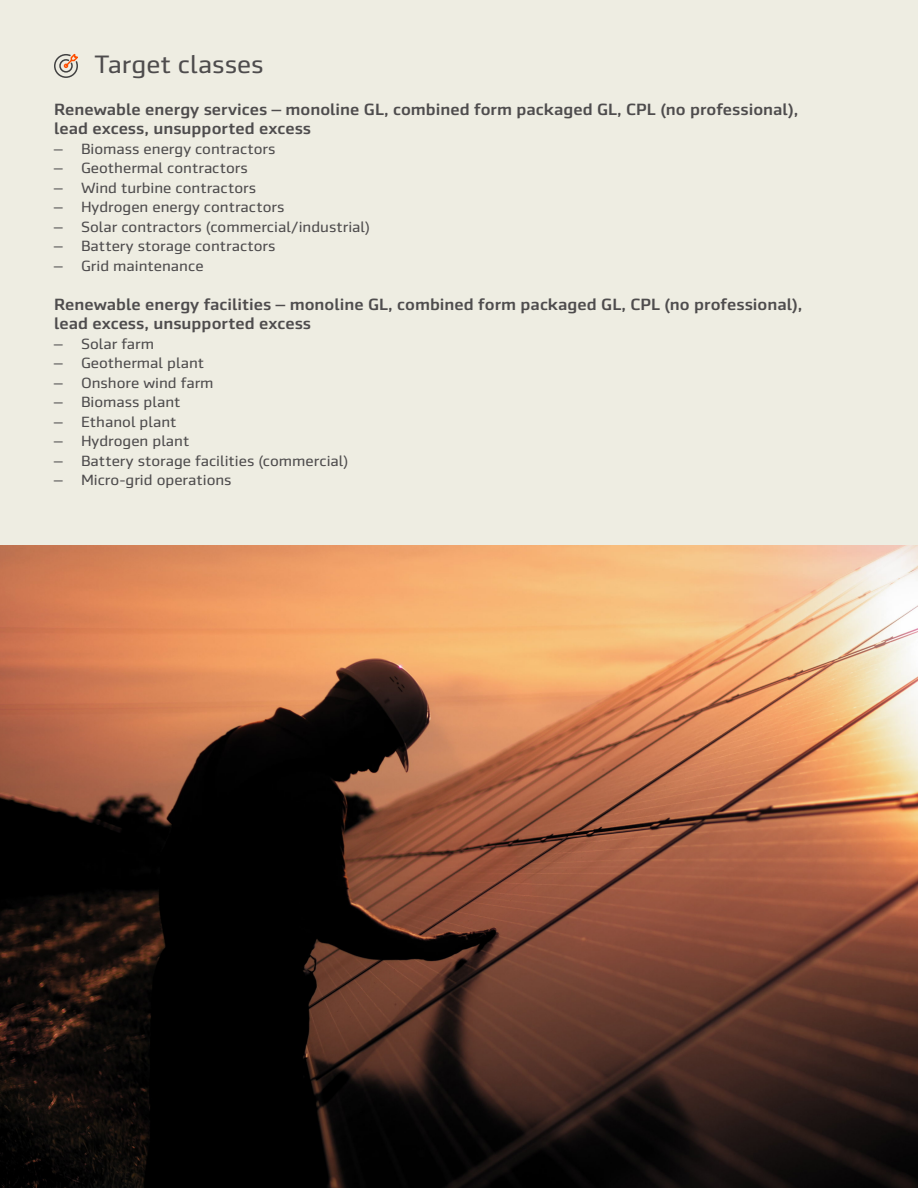
<style>
.page{position:relative;width:918px;height:1188px;background:#eeede2}
.page>*{position:absolute;margin:0;border:0;box-sizing:border-box;transform-origin:0 0}
.t1{font:25.5px "Markel Sans";color:#4e4c4d}
.t2{font:500 16.5px/19.5px "Markel Sans";color:#4e4c4d}
.t3{font:15px "Markel Sans";color:#4e4c4d}
</style>
<div class="page">
<img style="left:0;top:545px;width:918px;height:643px">
<svg style="left:54px;top:53px;width:24px;height:25px"></svg>
<p class="t1" style="left:94px;top:51px;width:171px">Target classes</p>
<p class="t2" style="left:54px;top:99px;width:746px">Renewable energy services – monoline GL, combined form packaged GL, CPL (no professional), lead excess, unsupported excess</p>
<p class="t3" style="left:54px;top:140px;width:223px">– Biomass energy contractors</p>
<p class="t3" style="left:54px;top:160px;width:195px">– Geothermal contractors</p>
<p class="t3" style="left:54px;top:179px;width:204px">– Wind turbine contractors</p>
<p class="t3" style="left:54px;top:199px;width:232px">– Hydrogen energy contractors</p>
<p class="t3" style="left:54px;top:218px;width:318px">– Solar contractors (commercial/industrial)</p>
<p class="t3" style="left:54px;top:238px;width:223px">– Battery storage contractors</p>
<p class="t3" style="left:54px;top:257px;width:151px">– Grid maintenance</p>
<p class="t2" style="left:54px;top:294px;width:750px">Renewable energy facilities – monoline GL, combined form packaged GL, CPL (no professional), lead excess, unsupported excess</p>
<p class="t3" style="left:54px;top:335px;width:102px">– Solar farm</p>
<p class="t3" style="left:54px;top:355px;width:152px">– Geothermal plant</p>
<p class="t3" style="left:54px;top:374px;width:161px">– Onshore wind farm</p>
<p class="t3" style="left:54px;top:394px;width:128px">– Biomass plant</p>
<p class="t3" style="left:54px;top:413px;width:124px">– Ethanol plant</p>
<p class="t3" style="left:54px;top:433px;width:137px">– Hydrogen plant</p>
<p class="t3" style="left:54px;top:452px;width:296px">– Battery storage facilities (commercial)</p>
<p class="t3" style="left:54px;top:472px;width:179px">– Micro-grid operations</p>
</div>
